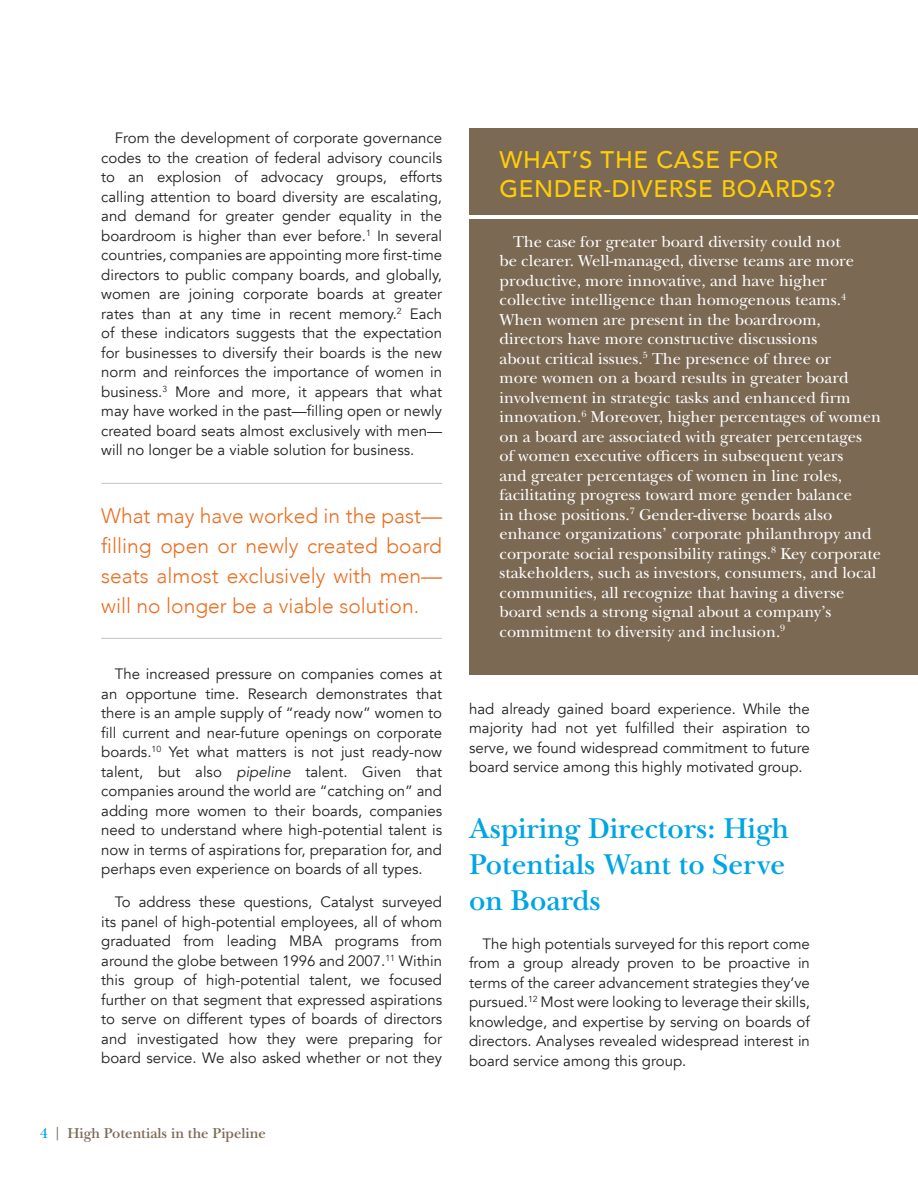
<style>
.page{position:relative;width:918px;height:1188px;background:#fff}
.page>*{position:absolute;margin:0;border:0;box-sizing:border-box;transform-origin:0 0}
.Header_A{font:600 30px/36px "New Baskerville ITC Pro";color:#00a5e3;text-align:justify}
.Sidebar_Header{font:500 24px/28.8px "Avenir";letter-spacing:.03em;color:#fece08}
.Read_Out{font:300 21px/30px "Avenir";color:#ea6d1f;text-align:justify}
.Sidebar_Body{font:16.5px/19.5px "New Baskerville ITC Pro";color:#fff}
.Body{font:15px/19.5px "Avenir";color:#231f20;text-align:justify}
.t1{font:600 15px "New Baskerville ITC Pro";color:#7c6954}
.s1{font-style:italic}
.s2{color:#00a5e3}
.s3{font-size:13.5px}
</style>
<div class="page">
<div style="left:469px;top:128px;width:449px;height:547px;background:#7c6954"></div>
<hr style="left:469px;top:215px;width:449px;height:4px;background:#fff">
<hr style="left:101px;top:483px;width:341px;height:1px;background:#c4c5c9">
<hr style="left:101px;top:638px;width:341px;height:1px;background:#c4c5c9">
<p class="Body" style="left:101px;top:129px;width:342px;text-indent:14px">From the development of corporate governance codes to the creation of federal advisory councils to an explosion of advocacy groups, efforts calling attention to board diversity are escalating, and demand for greater gender equality in the boardroom is higher than ever before.<sup>1</sup> In several countries, companies are appointing more first-time directors to public company boards, and globally, women are joining corporate boards at greater rates than at any time in recent memory.<sup>2</sup> Each of these indicators suggests that the expectation for businesses to diversify their boards is the new norm and reinforces the importance of women in business.<sup>3</sup> More and more, it appears that what may have worked in the past—filling open or newly created board seats almost exclusively with men— will no longer be a viable solution for business.</p>
<p class="Read_Out" style="left:101px;top:500px;width:342px">What may have worked in the past— filling open or newly created board seats almost exclusively with men— will no longer be a viable solution.</p>
<p class="Body" style="left:101px;top:665px;width:342px;text-indent:14px">The increased pressure on companies comes at an opportune time. Research demonstrates that there is an ample supply of “ready now” women to fill current and near-future openings on corporate boards.<sup>10</sup> Yet what matters is not just ready-now talent, but also <span class="s1">pipeline</span> talent. Given that companies around the world are “catching on” and adding more women to their boards, companies need to understand where high-potential talent is now in terms of aspirations for, preparation for, and perhaps even experience on boards of all types.</p>
<p class="Body" style="left:101px;top:893px;width:342px;text-indent:14px">To address these questions, Catalyst surveyed its panel of high-potential employees, all of whom graduated from leading MBA programs from around the globe between 1996 and 2007.<sup>11</sup> Within this group of high-potential talent, we focused further on that segment that expressed aspirations to serve on different types of boards of directors and investigated how they were preparing for board service. We also asked whether or not they</p>
<p class="t1" style="left:40px;top:1125px;width:227px"><span class="s2">4</span> <span class="s3">|</span> High Potentials in the Pipeline</p>
<p class="Sidebar_Header" style="left:500px;top:144px;width:337px">WHAT’S THE CASE FOR<br>GENDER-DIVERSE BOARDS?</p>
<p class="Sidebar_Body" style="left:500px;top:232px;width:383px;text-indent:14px">The case for greater board diversity could not<br>be clearer. Well-managed, diverse teams are more productive, more innovative, and have higher collective intelligence than homogenous teams.<sup>4<br></sup>When women are present in the boardroom, directors have more constructive discussions<br>about critical issues.<sup>5</sup> The presence of three or<br>more women on a board results in greater board involvement in strategic tasks and enhanced firm innovation.<sup>6</sup> Moreover, higher percentages of women on a board are associated with greater percentages<br>of women executive officers in subsequent years<br>and greater percentages of women in line roles, facilitating progress toward more gender balance<br>in those positions.<sup>7</sup> Gender-diverse boards also enhance organizations’ corporate philanthropy and corporate social responsibility ratings.<sup>8</sup> Key corporate stakeholders, such as investors, consumers, and local communities, all recognize that having a diverse board sends a strong signal about a company’s commitment to diversity and inclusion.<sup>9</sup></p>
<p class="Body" style="left:469px;top:699px;width:342px">had already gained board experience. While the majority had not yet fulfilled their aspiration to serve, we found widespread commitment to future board service among this highly motivated group.</p>
<p class="Header_A" style="left:469px;top:811px;width:321px">Aspiring Directors: High Potentials Want to Serve on Boards</p>
<p class="Body" style="left:469px;top:934px;width:342px;text-indent:14px">The high potentials surveyed for this report come from a group already proven to be proactive in terms of the career advancement strategies they’ve pursued.<sup>12</sup> Most were looking to leverage their skills, knowledge, and expertise by serving on boards of directors. Analyses revealed widespread interest in board service among this group.</p>
</div>
